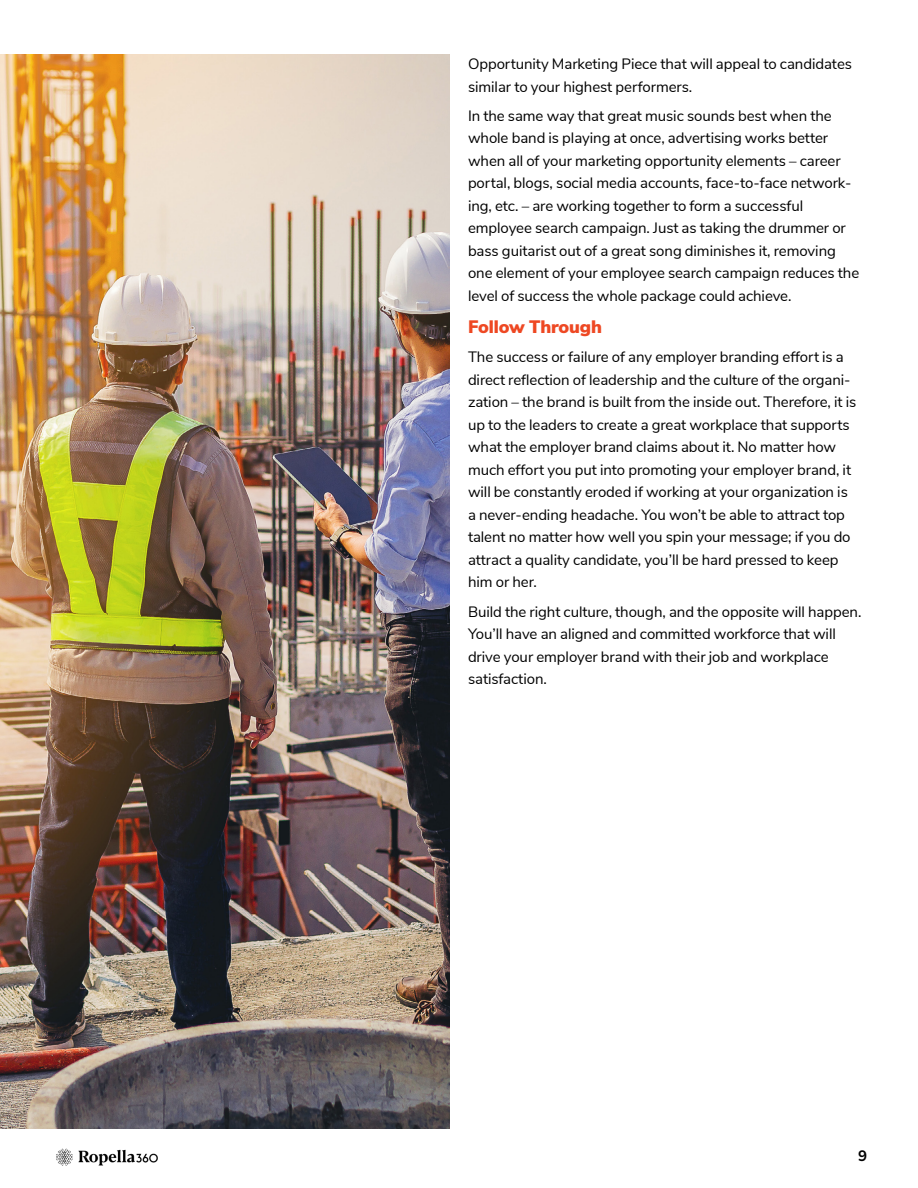
<style>
.page{position:relative;width:918px;height:1188px;background:#fff}
.page>*{position:absolute;margin:0;border:0;box-sizing:border-box;transform-origin:0 0}
.t1{font:900 18px "Nunito Sans";letter-spacing:-.005em;color:#ee4823}
.t2{font:15px/22.5px "Nunito Sans";letter-spacing:-.005em;color:#000}
.t3{font:700 15px "Nunito Sans 7 pt";color:#000}
</style>
<div class="page">
<img style="left:56px;top:1148px;width:102px;height:18px">
<img style="left:0;top:54px;width:450px;height:1075px">
<p class="t2" style="left:468px;top:52px;width:386px">Opportunity Marketing Piece that will appeal to candidates similar to your highest performers.</p>
<p class="t2" style="left:468px;top:104px;width:393px">In the same way that great music sounds best when the whole band is playing at once, advertising works better when all of your marketing opportunity elements – career portal, blogs, social media accounts, face-to-face network&shy;ing, etc. – are working together to form a successful employee search campaign. Just as taking the drummer or bass guitarist out of a great song diminishes it, removing one element of your employee search campaign reduces the level of success the whole package could achieve.</p>
<p class="t1" style="left:468px;top:314px;width:136px">Follow Through</p>
<p class="t2" style="left:468px;top:345px;width:390px">The success or failure of any employer branding effort is a direct reflection of leadership and the culture of the organi&shy;zation – the brand is built from the inside out. Therefore, it is up to the leaders to create a great workplace that supports what the employer brand claims about it. No matter how much effort you put into promoting your employer brand, it will be constantly eroded if working at your organization is a never-ending headache. You won’t be able to attract top talent no matter how well you spin your message; if you do attract a quality candidate, you’ll be hard pressed to keep him or her.</p>
<p class="t2" style="left:468px;top:599px;width:395px">Build the right culture, though, and the opposite will happen.<br>You’ll have an aligned and committed workforce that will drive your employer brand with their job and workplace satisfaction.</p>
<p class="t3" style="left:858px;top:1145px;width:10px">9</p>
</div>
